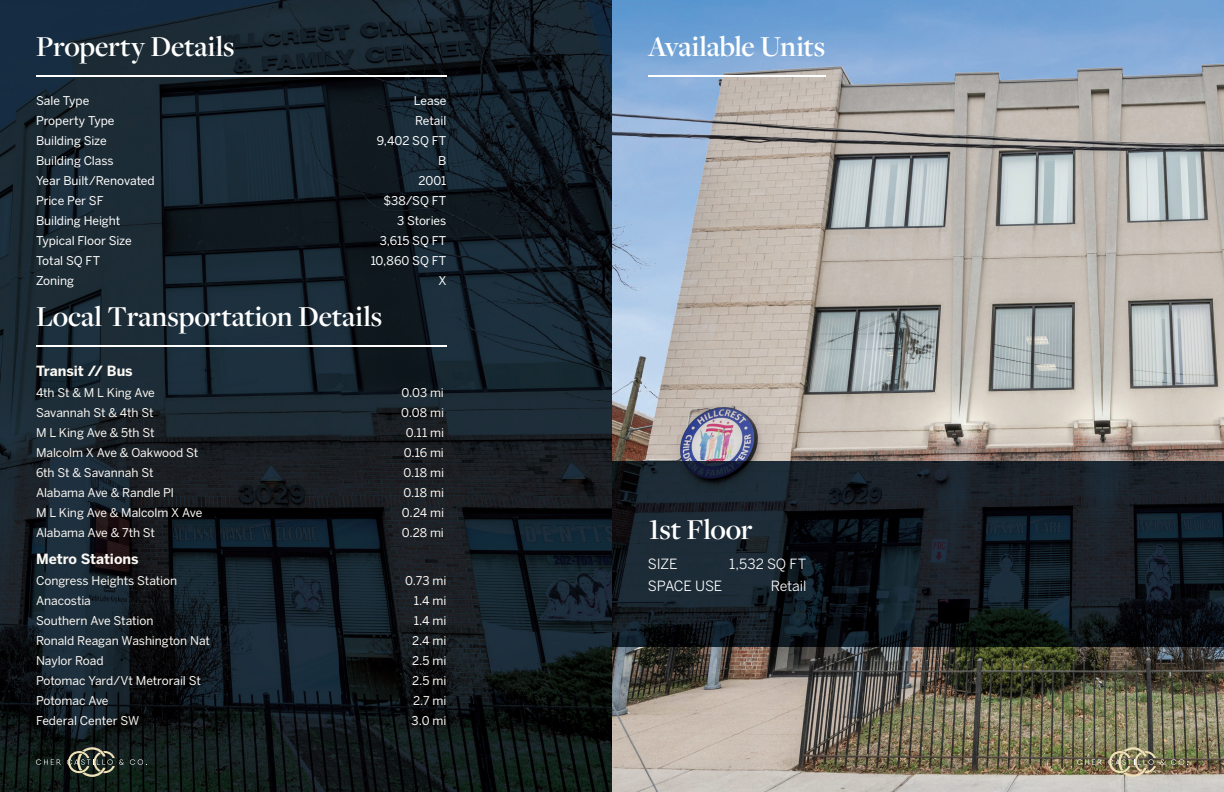
<style>
.page{position:relative;width:1224px;height:792px;background:#fff}
.page>*{position:absolute;margin:0;border:0;box-sizing:border-box;transform-origin:0 0}
.t1{font:600 30px "Freight Disp Pro";letter-spacing:-.005em;color:#fff}
.t2{font:14px "Benton Sans";letter-spacing:-.01em;color:#fff}
.t3{font:700 14px "Benton Sans";letter-spacing:-.005em;color:#fcf9f4}
.t4{font:12px "Benton Sans";letter-spacing:-.005em;color:#fcf9f4}
.t5{font:12px "Benton Sans";letter-spacing:-.005em;color:#fff}
</style>
<div class="page">
<img style="left:0;top:0;width:1224px;height:792px">
<hr style="left:648px;top:75px;width:177px;height:2px;background:#fff">
<img style="left:612px;top:462px;width:612px;height:184px">
<hr style="left:36px;top:345px;width:410px;height:2px;background:#fff">
<hr style="left:36px;top:75px;width:410px;height:2px;background:#fff">
<svg style="left:36px;top:759px;width:25px;height:6px"></svg>
<svg style="left:67px;top:747px;width:57px;height:30px"></svg>
<svg style="left:130px;top:759px;width:17px;height:6px"></svg>
<svg style="left:1077px;top:759px;width:25px;height:6px"></svg>
<svg style="left:1108px;top:747px;width:57px;height:30px"></svg>
<svg style="left:1171px;top:759px;width:17px;height:6px"></svg>
<h1 class="t1" style="left:36px;top:27px;width:200px">Property Details</h1>
<p class="t5" style="left:36px;top:94px;width:55px">Sale Type</p>
<p class="t5" style="left:414px;top:94px;width:34px">Lease</p>
<p class="t5" style="left:36px;top:114px;width:80px">Property Type</p>
<p class="t5" style="left:415px;top:114px;width:33px">Retail</p>
<p class="t5" style="left:36px;top:134px;width:72px">Building Size</p>
<p class="t5" style="left:377px;top:134px;width:71px">9,402 SQ FT</p>
<p class="t5" style="left:36px;top:154px;width:79px">Building Class</p>
<p class="t5" style="left:438px;top:154px;width:10px">B</p>
<p class="t5" style="left:36px;top:174px;width:120px">Year Built/Renovated</p>
<p class="t5" style="left:418px;top:174px;width:29px">2001</p>
<p class="t5" style="left:36px;top:194px;width:69px">Price Per SF</p>
<p class="t5" style="left:383px;top:194px;width:65px">$38/SQ FT</p>
<p class="t5" style="left:36px;top:214px;width:86px">Building Height</p>
<p class="t5" style="left:397px;top:214px;width:51px">3 Stories</p>
<p class="t5" style="left:36px;top:234px;width:97px">Typical Floor Size</p>
<p class="t5" style="left:380px;top:234px;width:68px">3,615 SQ FT</p>
<p class="t5" style="left:36px;top:254px;width:66px">Total SQ FT</p>
<p class="t5" style="left:371px;top:254px;width:77px">10,860 SQ FT</p>
<p class="t5" style="left:36px;top:274px;width:40px">Zoning</p>
<p class="t5" style="left:438px;top:274px;width:10px">X</p>
<h1 class="t1" style="left:36px;top:297px;width:348px">Local Transportation Details</h1>
<p class="t3" style="left:36px;top:363px;width:98px">Transit // Bus</p>
<p class="t4" style="left:36px;top:386px;width:120px">4th St &amp; M L King Ave</p>
<p class="t4" style="left:402px;top:386px;width:44px">0.03 mi</p>
<p class="t4" style="left:36px;top:406px;width:119px">Savannah St &amp; 4th St</p>
<p class="t4" style="left:401px;top:406px;width:44px">0.08 mi</p>
<p class="t4" style="left:36px;top:426px;width:120px">M L King Ave &amp; 5th St</p>
<p class="t4" style="left:406px;top:426px;width:40px">0.11 mi</p>
<p class="t4" style="left:36px;top:446px;width:164px">Malcolm X Ave &amp; Oakwood St</p>
<p class="t4" style="left:404px;top:446px;width:42px">0.16 mi</p>
<p class="t4" style="left:36px;top:466px;width:119px">6th St &amp; Savannah St</p>
<p class="t4" style="left:404px;top:466px;width:42px">0.18 mi</p>
<p class="t4" style="left:36px;top:486px;width:139px">Alabama Ave &amp; Randle Pl</p>
<p class="t4" style="left:404px;top:486px;width:42px">0.18 mi</p>
<p class="t4" style="left:36px;top:506px;width:168px">M L King Ave &amp; Malcolm X Ave</p>
<p class="t4" style="left:402px;top:506px;width:44px">0.24 mi</p>
<p class="t4" style="left:36px;top:526px;width:121px">Alabama Ave &amp; 7th St</p>
<p class="t4" style="left:402px;top:526px;width:44px">0.28 mi</p>
<p class="t3" style="left:36px;top:551px;width:104px">Metro Stations</p>
<p class="t4" style="left:36px;top:574px;width:143px">Congress Heights Station</p>
<p class="t4" style="left:405px;top:574px;width:43px">0.73 mi</p>
<p class="t4" style="left:36px;top:594px;width:56px">Anacostia</p>
<p class="t4" style="left:414px;top:594px;width:34px">1.4 mi</p>
<p class="t4" style="left:36px;top:614px;width:119px">Southern Ave Station</p>
<p class="t4" style="left:414px;top:614px;width:34px">1.4 mi</p>
<p class="t4" style="left:36px;top:634px;width:176px">Ronald Reagan Washington Nat</p>
<p class="t4" style="left:412px;top:634px;width:36px">2.4 mi</p>
<p class="t4" style="left:36px;top:654px;width:69px">Naylor Road</p>
<p class="t4" style="left:412px;top:654px;width:36px">2.5 mi</p>
<p class="t4" style="left:36px;top:674px;width:166px">Potomac Yard/Vt Metrorail St</p>
<p class="t4" style="left:412px;top:674px;width:36px">2.5 mi</p>
<p class="t4" style="left:36px;top:694px;width:74px">Potomac Ave</p>
<p class="t4" style="left:413px;top:694px;width:35px">2.7 mi</p>
<p class="t4" style="left:36px;top:714px;width:105px">Federal Center SW</p>
<p class="t4" style="left:412px;top:714px;width:36px">3.0 mi</p>
<h1 class="t1" style="left:648px;top:27px;width:179px">Available Units</h1>
<h1 class="t1" style="left:648px;top:510px;width:106px">1st Floor</h1>
<p class="t2" style="left:648px;top:556px;width:31px">SIZE</p>
<p class="t2" style="left:729px;top:556px;width:79px">1,532 SQ FT</p>
<p class="t2" style="left:648px;top:578px;width:76px">SPACE USE</p>
<p class="t2" style="left:771px;top:578px;width:37px">Retail</p>
</div>
